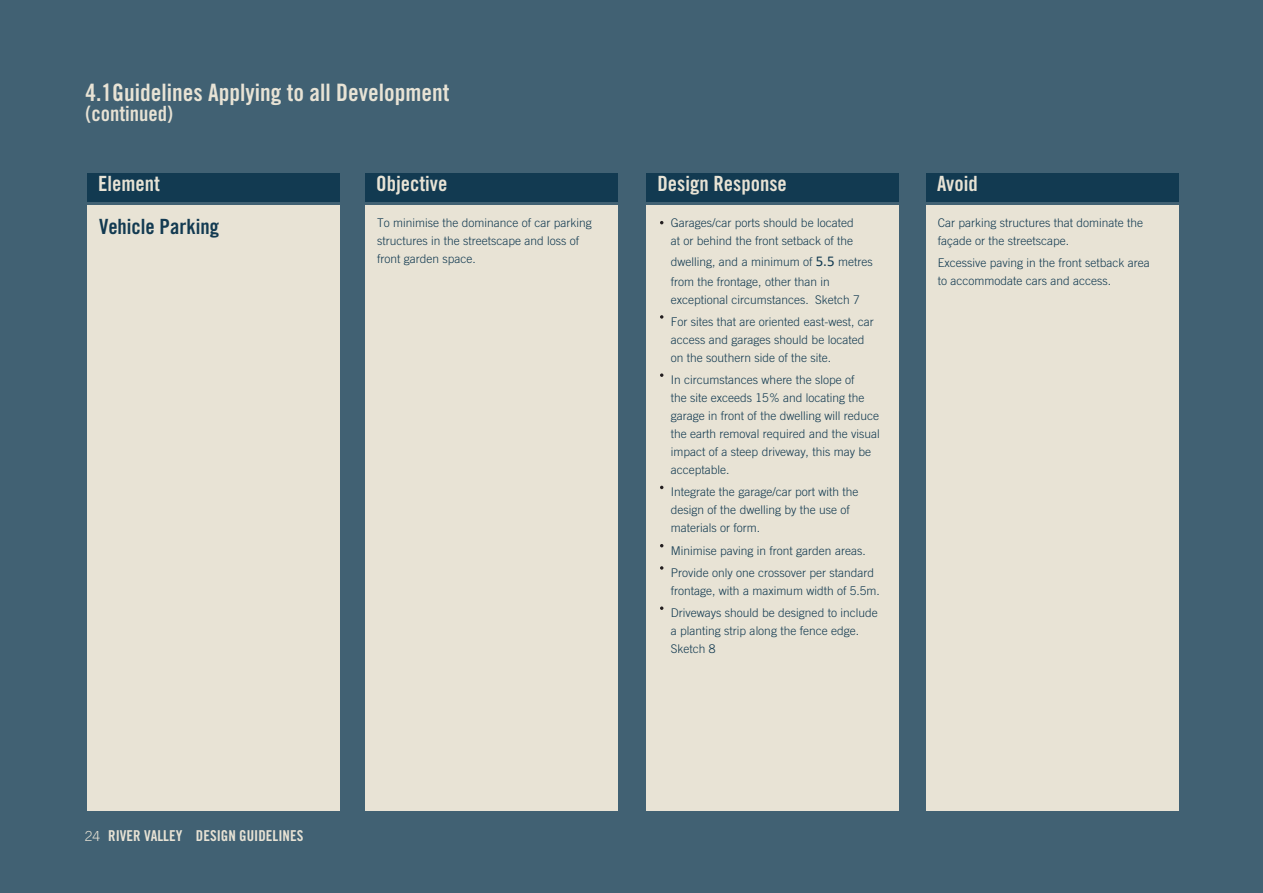
<style>
.page{position:relative;width:1263px;height:893px;background:#416173}
.page>*{position:absolute;margin:0;border:0;box-sizing:border-box;transform-origin:0 0}
.t1{font:24px "Trade Gothic Bold Cond Twenty";color:#e8e3d5}
.t2{font:21px "Trade Gothic Bold Cond Twenty";color:#e8e3d5}
.t3{font:21px "Trade Gothic Bold Cond Twenty";color:#123a51}
.t4{font:15px "Trade Gothic Bold Cond Twenty";color:#e8e3d5}
.t5{font:300 12px/18px "Trade Gothic";color:#123a51}
.s1{font-family:"Calibri";font-weight:400;font-size:15px}
.s2{font-family:"Trade Gothic";font-weight:300;font-size:13.8px}
</style>
<div class="page">
<div style="left:87px;top:205px;width:253px;height:606px;background:#e8e3d5"></div>
<div style="left:87px;top:173px;width:253px;height:28px;background:#123a51"></div>
<div style="left:365px;top:205px;width:253px;height:606px;background:#e8e3d5"></div>
<div style="left:365px;top:173px;width:253px;height:28px;background:#123a51"></div>
<div style="left:646px;top:205px;width:253px;height:606px;background:#e8e3d5"></div>
<div style="left:646px;top:173px;width:253px;height:28px;background:#123a51"></div>
<svg style="left:660px;top:315px;width:3px;height:4px"></svg>
<svg style="left:660px;top:373px;width:3px;height:4px"></svg>
<svg style="left:660px;top:566px;width:3px;height:4px"></svg>
<svg style="left:660px;top:606px;width:3px;height:4px"></svg>
<div style="left:926px;top:205px;width:252px;height:606px;background:#e8e3d5"></div>
<div style="left:926px;top:173px;width:252px;height:28px;background:#123a51"></div>
<h1 class="t1" style="left:86px;top:78px;width:365px">4.1Guidelines Applying to all Development</h1>
<h2 class="t2" style="left:86px;top:101px;width:89px">(continued)</h2>
<h2 class="t2" style="left:98px;top:170px;width:63px">Element</h2>
<h2 class="t3" style="left:99px;top:214px;width:122px">Vehicle Parking</h2>
<h2 class="t2" style="left:376px;top:170px;width:73px">Objective</h2>
<p class="t5" style="left:377px;top:214px;width:216px">To minimise the dominance of car parking structures in the streetscape and loss of front garden space.</p>
<h2 class="t2" style="left:657px;top:170px;width:131px">Design Response</h2>
<p class="t5" style="left:671px;top:214px;width:184px">Garages/car ports should be located at or behind the front setback of the</p>
<p class="t5" style="left:671px;top:251px;width:203px;line-height:19.8px">dwelling, and a minimum of <span class="s1">5.5</span> metres from the frontage, other than in</p>
<p class="t5" style="left:671px;top:288px;width:204px;line-height:22.2px">exceptional circumstances. Sketch 7<br>For sites that are oriented east-west, car</p>
<p class="t5" style="left:671px;top:330px;width:195px">access and garages should be located on the southern side of the site.</p>
<p class="t5" style="left:671px;top:371px;width:210px">In circumstances where the slope of<br>the site exceeds 15% and locating the garage in front of the dwelling will reduce the earth removal required and the visual impact of a steep driveway, this may be acceptable.</p>
<p class="t5" style="left:671px;top:483px;width:189px">Integrate the garage/car port with the design of the dwelling by the use of materials or form.</p>
<p class="t5" style="left:671px;top:539px;width:205px;line-height:22.2px">Minimise paving in front garden areas.<br>Provide only one crossover per standard</p>
<p class="t5" style="left:671px;top:579px;width:210px;line-height:22.2px">frontage, with a maximum width of 5.5m.<br>Driveways should be designed to include</p>
<p class="t5" style="left:671px;top:622px;width:190px">a planting strip along the fence edge.<br>Sketch 8</p>
<h2 class="t2" style="left:937px;top:170px;width:42px">Avoid</h2>
<p class="t5" style="left:938px;top:214px;width:207px">Car parking structures that dominate the façade or the streetscape.</p>
<p class="t5" style="left:938px;top:254px;width:214px">Excessive paving in the front setback area to accommodate cars and access.</p>
<p class="t4" style="left:85px;top:827px;width:220px"><span class="s2">24</span> RIVER VALLEY DESIGN GUIDELINES</p>
</div>
